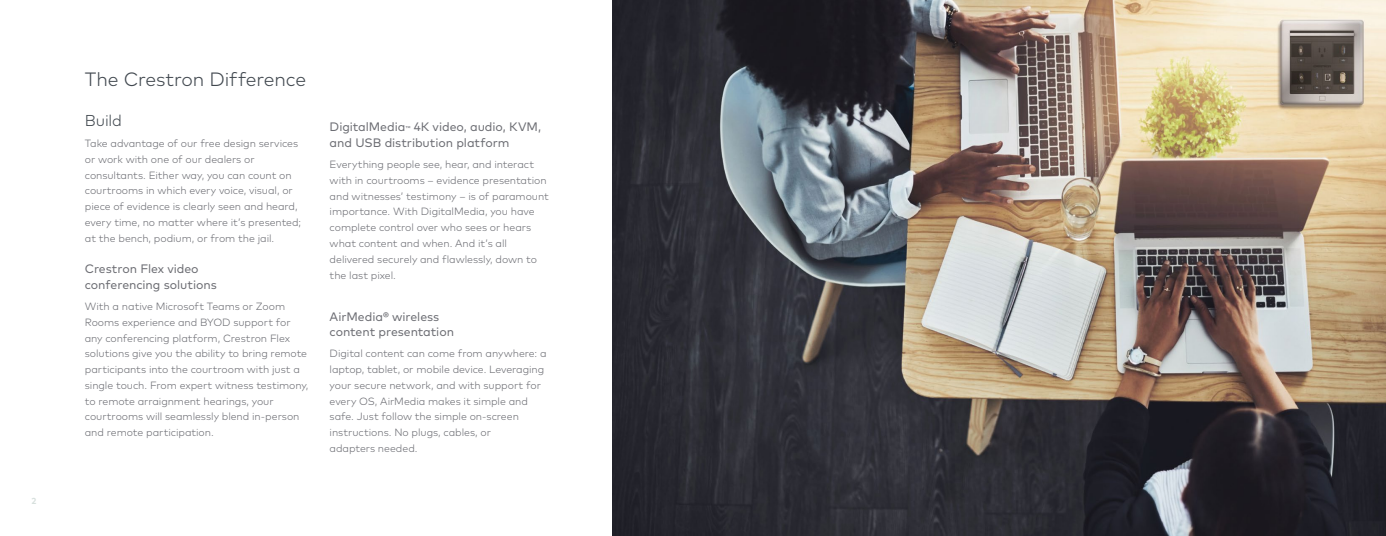
<style>
.page{position:relative;width:1386px;height:536px;background:#fff}
.page>*{position:absolute;margin:0;border:0;box-sizing:border-box;transform-origin:0 0}
.t1{font:300 19.25px "Mark Pro";letter-spacing:-.01em;color:#41484f}
.t2{font:300 15.75px "Mark Pro";letter-spacing:-.01em;color:#41484f}
.t3{font:12.25px/15.8px "Mark Pro";letter-spacing:-.005em;color:#6c6d73}
.t4{font:300 10.5px/15.8px "Mark Pro";letter-spacing:-.005em;color:#6c6d73}
.t5{font:700 8.75px "Mark Pro";color:#d7e0dd}
.s1{font-size:7px}
</style>
<div class="page">
<img style="left:612px;top:0;width:774px;height:536px">
<p class="t5" style="left:32px;top:494px;width:6px">2</p>
<h1 class="t1" style="left:85px;top:65px;width:223px">The Crestron Difference</h1>
<h2 class="t2" style="left:85px;top:109px;width:39px">Build</h2>
<p class="t4" style="left:85px;top:135px;width:218px">Take advantage of our free design services or work with one of our dealers or consultants. Either way, you can count on courtrooms in which every voice, visual, or piece of evidence is clearly seen and heard, every time, no matter where it’s presented; at the bench, podium, or from the jail.</p>
<p class="t3" style="left:85px;top:260px;width:133px">Crestron Flex video conferencing solutions</p>
<p class="t4" style="left:85px;top:297px;width:225px">With a native Microsoft Teams or Zoom Rooms experience and BYOD support for any conferencing platform, Crestron Flex solutions give you the ability to bring remote participants into the courtroom with just a single touch. From expert witness testimony, to remote arraignment hearings, your courtrooms will seamlessly blend in-person and remote participation.</p>
<p class="t3" style="left:330px;top:118px;width:213px">DigitalMedia<span class="s1">™</span> 4K video, audio, KVM, and USB distribution platform</p>
<p class="t4" style="left:330px;top:156px;width:221px">Everything people see, hear, and interact with in courtrooms – evidence presentation and witnesses’ testimony – is of paramount importance. With DigitalMedia, you have complete control over who sees or hears what content and when. And it’s all delivered securely and flawlessly, down to the last pixel.</p>
<p class="t3" style="left:330px;top:307px;width:126px">AirMedia® wireless content presentation</p>
<p class="t4" style="left:330px;top:345px;width:219px">Digital content can come from anywhere: a laptop, tablet, or mobile device. Leveraging your secure network, and with support for every OS, AirMedia makes it simple and safe. Just follow the simple on-screen instructions. No plugs, cables, or<br>adapters needed.</p>
</div>
